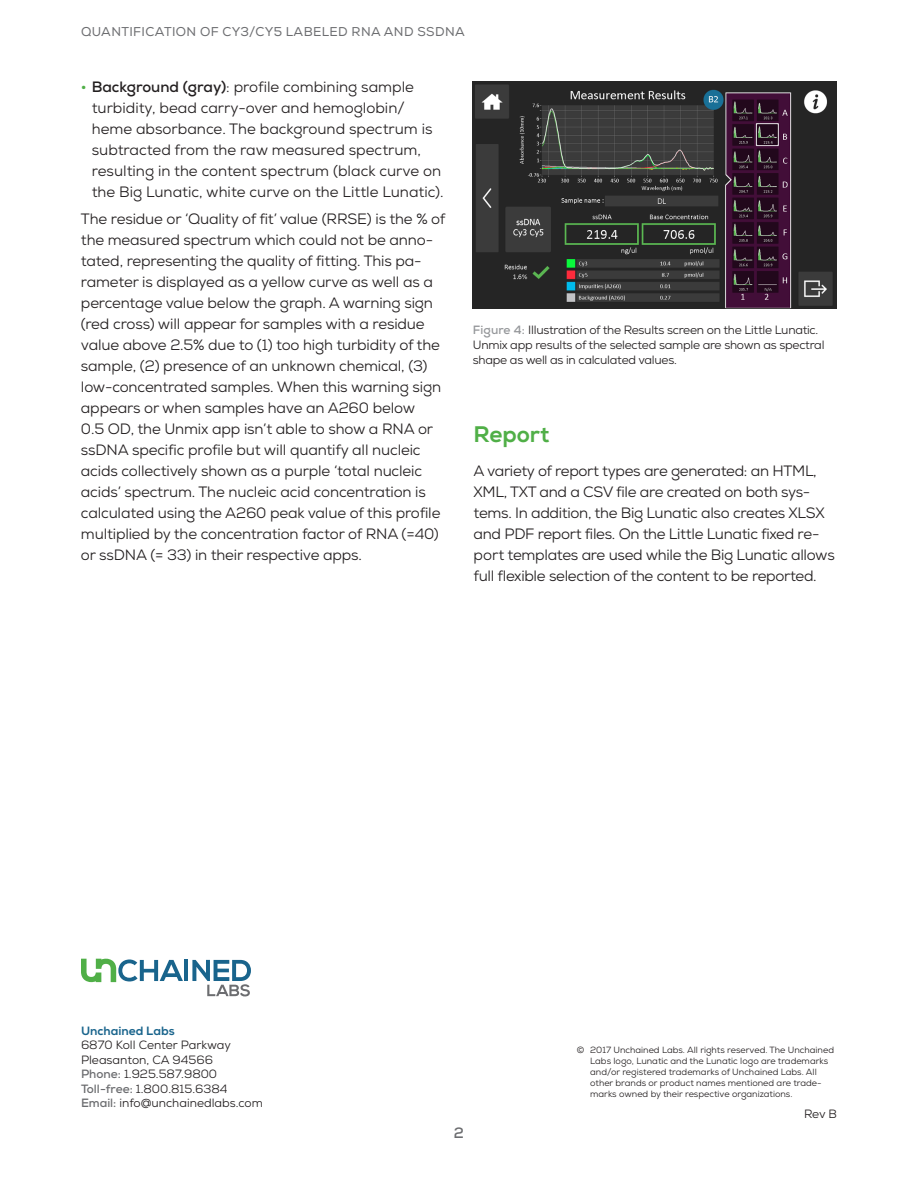
<style>
.page{position:relative;width:918px;height:1188px;background:#fff}
.page>*{position:absolute;margin:0;border:0;box-sizing:border-box;transform-origin:0 0}
.body{font:22.5px "Nexa X Bold";color:#50af47}
.body-2{font:15px/21px "Nexa";letter-spacing:-.01em;color:#231f20}
.t1{font:700 15px "Nexa";color:#6c6d70}
.running_header{font:12.75px "Nexa";letter-spacing:.03em;color:#6c6d70}
.t2{font:12px/15px "Nexa";letter-spacing:-.02em;color:#231f20}
.t3{font:12px/14.4px "Nexa";color:#231f20}
.t4{font:12px "Nexa X Bold";color:#19648c}
.t5{font:9px/10.8px "Nexa";color:#231f20}
.s1{font-weight:700;color:#50af47}
.s2{font-weight:700}
.s3{font-weight:700;color:#95979a}
.s4{font-weight:700;color:#6c6d70}
</style>
<div class="page">
<hr style="left:184px;top:960px;width:4px;height:21px;background:#19648c">
<svg style="left:192px;top:960px;width:59px;height:36px"></svg>
<svg style="left:81px;top:959px;width:102px;height:23px"></svg>
<img style="left:472px;top:82px;width:364px;height:227px">
<p class="running_header" style="left:81px;top:24px;width:385px">QUANTIFICATION OF CY3/CY5 LABELED RNA AND SSDNA</p>
<p class="body-2" style="left:92px;top:76px;width:353px;text-indent:-11px"><span class="s1">•</span> <span class="s2">Background (gray)</span>: profile combining sample turbidity, bead carry-over and hemoglobin/ heme absorbance. The background spectrum is subtracted from the raw measured spectrum, resulting in the content spectrum (black curve on the Big Lunatic, white curve on the Little Lunatic).</p>
<p class="body-2" style="left:81px;top:209px;width:366px">The residue or ‘Quality of fit’ value (RRSE) is the % of the measured spectrum which could not be anno&shy;tated, representing the quality of fitting. This pa&shy;rameter is displayed as a yellow curve as well as a percentage value below the graph. A warning sign (red cross) will appear for samples with a residue value above 2.5% due to (1) too high turbidity of the sample, (2) presence of an unknown chemical, (3) low-concentrated samples. When this warning sign appears or when samples have an A260 below<br>0.5 OD, the Unmix app isn’t able to show a RNA or ssDNA specific profile but will quantify all nucleic acids collectively shown as a purple ‘total nucleic acids’ spectrum. The nucleic acid concentration is calculated using the A260 peak value of this profile multiplied by the concentration factor of RNA (=40) or ssDNA (= 33) in their respective apps.</p>
<p class="t2" style="left:473px;top:323px;width:353px"><span class="s3">Figure 4:</span> Illustration of the Results screen on the Little Lunatic.<br>Unmix app results of the selected sample are shown as spectral shape as well as in calculated values.</p>
<p class="body" style="left:474px;top:420px;width:77px">Report</p>
<p class="body-2" style="left:474px;top:461px;width:363px">A variety of report types are generated: an HTML, XML, TXT and a CSV file are created on both sys&shy;tems. In addition, the Big Lunatic also creates XLSX and PDF report files. On the Little Lunatic fixed re&shy;port templates are used while the Big Lunatic allows full flexible selection of the content to be reported.</p>
<p class="t4" style="left:81px;top:1024px;width:95px">Unchained Labs</p>
<p class="t3" style="left:81px;top:1038px;width:183px">6870 Koll Center Parkway<br>Pleasanton, CA 94566<br><span class="s4">Phone:</span> 1.925.587.9800<br><span class="s4">Toll-free:</span> 1.800.815.6384<br><span class="s4">Email:</span> info@unchainedlabs.com</p>
<p class="t5" style="left:590px;top:1045px;width:245px;text-indent:-14px">© 2017 Unchained Labs. All rights reserved. The Unchained Labs logo, Lunatic and the Lunatic logo are trademarks and/or registered trademarks of Unchained Labs. All other brands or product names mentioned are trade&shy;marks owned by their respective organizations.</p>
<p class="t2" style="left:804px;top:1106px;width:34px">Rev B</p>
<p class="t1" style="left:454px;top:1123px;width:12px">2</p>
</div>
